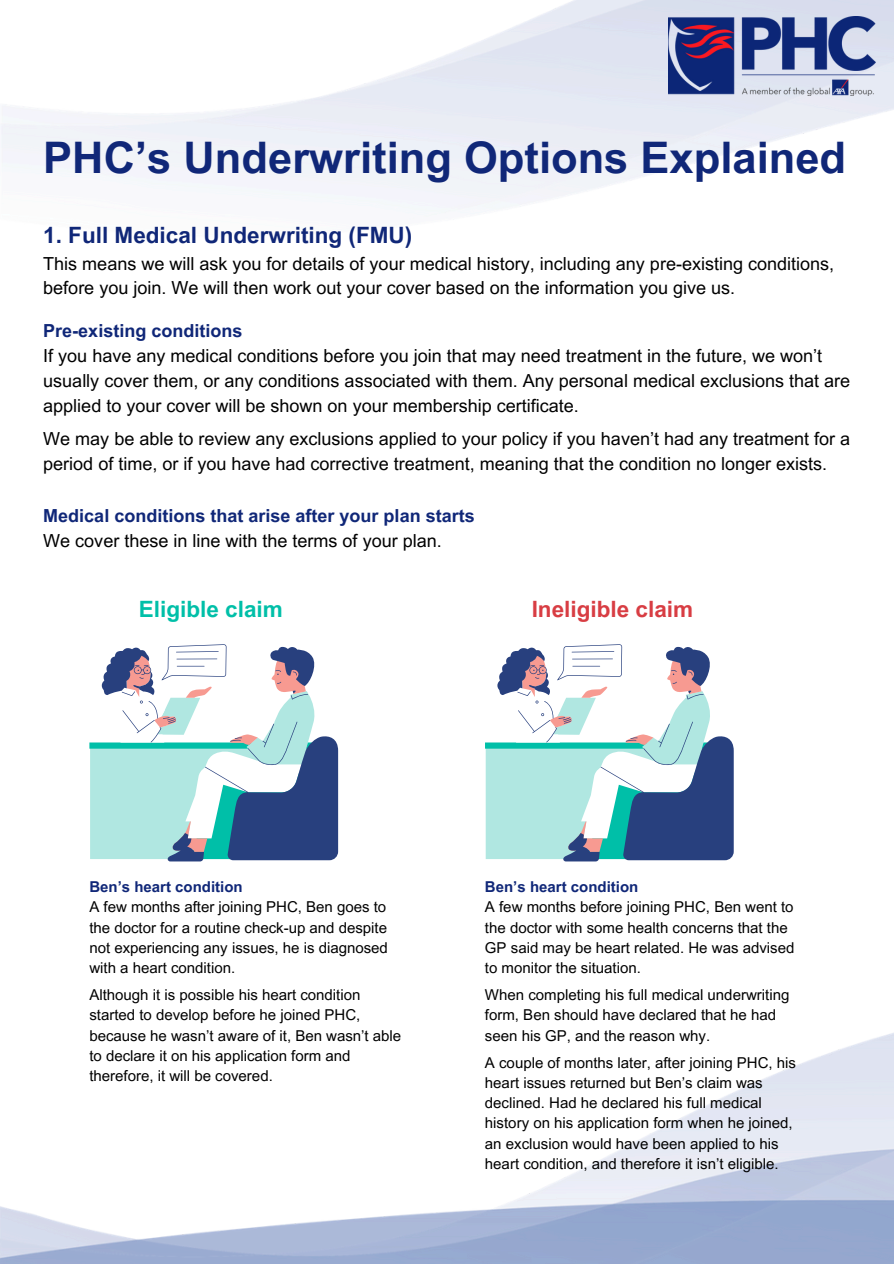
<style>
.page{position:relative;width:894px;height:1264px;background:#fff}
.page>*{position:absolute;margin:0;border:0;box-sizing:border-box;transform-origin:0 0}
.t1{font:700 43.5px "Arial MT Pro";color:#102778}
.t2{font:700 22.5px "Arial MT Pro";color:#102778}
.t3{font:700 22.5px "Arial MT Pro";color:#d83d43}
.t4{font:700 22.5px "Arial MT Pro";color:#00bfa8}
.t5{font:18px/24.8px "Arial MT Pro";color:#000}
.t6{font:700 18px/24.8px "Arial MT Pro";color:#102778}
.t7{font:15px/20.2px "Arial MT Pro";color:#000}
.t8{font:700 15px "Arial MT Pro";color:#102778}
.s1{font-weight:700;color:#102778}
.s2{font-weight:400;color:#000}
</style>
<div class="page">
<img style="left:0;top:745px;width:893px;height:518px">
<img style="left:0;top:0;width:893px;height:216px">
<svg style="left:89px;top:684px;width:13px;height:175px"></svg>
<svg style="left:102px;top:644px;width:236px;height:217px"></svg>
<svg style="left:485px;top:742px;width:12px;height:117px"></svg>
<svg style="left:497px;top:644px;width:236px;height:217px"></svg>
<img style="left:668px;top:17px;width:207px;height:78px">
<h3 class="t1" style="left:43px;top:141px;width:804px">PHC’s Underwriting Options Explained</h3>
<p class="t2" style="left:43px;top:226px;width:370px">1. Full Medical Underwriting (FMU)</p>
<p class="t5" style="left:43px;top:253px;width:792px">This means we will ask you for details of your medical history, including any pre-existing conditions, before you join. We will then work out your cover based on the information you give us.</p>
<h1 class="t5" style="left:43px;top:321px;width:808px"><span class="s1">Pre-existing conditions<br></span>If you have any medical conditions before you join that may need treatment in the future, we won’t usually cover them, or any conditions associated with them. Any personal medical exclusions that are applied to your cover will be shown on your membership certificate.</h1>
<h3 class="t5" style="left:43px;top:429px;width:808px">We may be able to review any exclusions applied to your policy if you haven’t had any treatment for a period of time, or if you have had corrective treatment, meaning that the condition no longer exists.</h3>
<h3 class="t6" style="left:43px;top:505px;width:433px">Medical conditions that arise after your plan starts<br><span class="s2">We cover these in line with the terms of your plan.</span></h3>
<h3 class="t4" style="left:139px;top:601px;width:145px">Eligible claim</h3>
<h2 class="t3" style="left:531px;top:601px;width:163px">Ineligible claim</h2>
<h2 class="t8" style="left:89px;top:881px;width:155px">Ben’s heart condition</h2>
<p class="t7" style="left:89px;top:898px;width:300px;text-align:justify">A few months after joining PHC, Ben goes to the doctor for a routine check-up and despite not experiencing any issues, he is diagnosed with a heart condition.</p>
<p class="t7" style="left:89px;top:986px;width:313px">Although it is possible his heart condition started to develop before he joined PHC, because he wasn’t aware of it, Ben wasn’t able to declare it on his application form and therefore, it will be covered.</p>
<p class="t8" style="left:485px;top:881px;width:155px">Ben’s heart condition</p>
<p class="t7" style="left:485px;top:898px;width:311px">A few months before joining PHC, Ben went to the doctor with some health concerns that the GP said may be heart related. He was advised to monitor the situation.</p>
<p class="t7" style="left:485px;top:986px;width:306px">When completing his full medical underwriting form, Ben should have declared that he had seen his GP, and the reason why.</p>
<p class="t7" style="left:485px;top:1054px;width:312px">A couple of months later, after joining PHC, his heart issues returned but Ben’s claim was declined. Had he declared his full medical history on his application form when he joined, an exclusion would have been applied to his heart condition, and therefore it isn’t eligible.</p>
</div>
